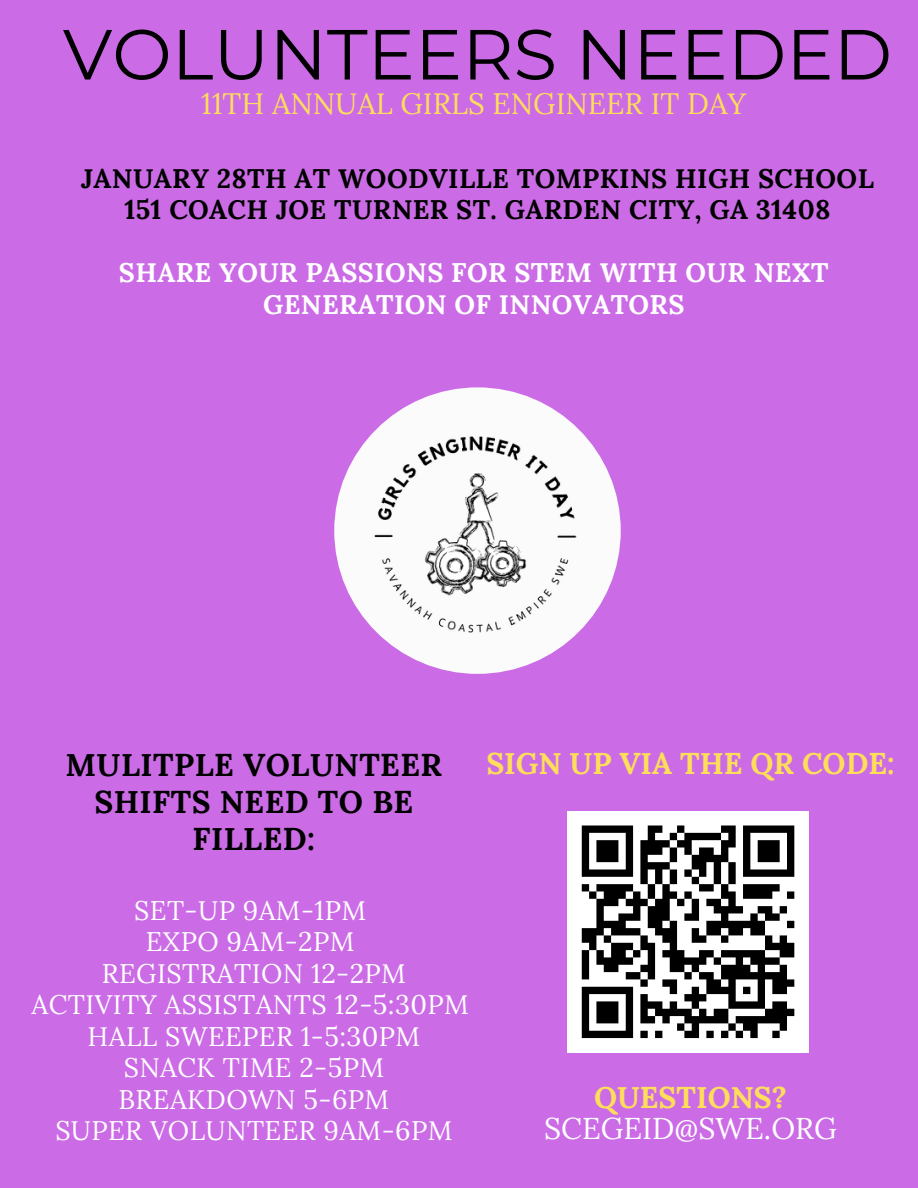
<style>
.page{position:relative;width:918px;height:1188px;background:#cb6ce6}
.page>*{position:absolute;margin:0;border:0;box-sizing:border-box;transform-origin:0 0}
.t1{font:70.8px "Montserrat";color:#000}
.t2{font:700 31.5px/37.2px "Lora";letter-spacing:.015em;color:#000;text-align:center}
.t3{font:700 30px "Lora";color:#ffde59}
.t4{font:30px "Lora";color:#fff}
.t5{font:29.4px "Lora";color:#ffde59}
.t6{font:26.85px/31.5px "Lora";letter-spacing:.015em;color:#fff;text-align:center}
.t7{font:700 26.85px/31.5px "Lora";letter-spacing:.015em;color:#000;text-align:center}
.t8{font:700 26.85px/31.5px "Lora";letter-spacing:.015em;color:#fff;text-align:center}
</style>
<div class="page">
<img style="left:334px;top:387px;width:287px;height:287px;border-radius:50%">
<div style="left:567px;top:811px;width:242px;height:242px;background:#fff"></div>
<svg style="left:581px;top:825px;width:214px;height:214px"></svg>
<h1 class="t1" style="left:63px;top:11px;width:831px">VOLUNTEERS NEEDED</h1>
<p class="t5" style="left:201px;top:85px;width:547px">11TH ANNUAL GIRLS ENGINEER IT DAY</p>
<p class="t7" style="left:81px;top:162px;width:794px">JANUARY 28TH AT WOODVILLE TOMPKINS HIGH SCHOOL<br>151 COACH JOE TURNER ST. GARDEN CITY, GA 31408</p>
<p class="t8" style="left:119px;top:257px;width:711px">SHARE YOUR PASSIONS FOR STEM WITH OUR NEXT<br>GENERATION OF INNOVATORS</p>
<p class="t2" style="left:66px;top:746px;width:378px">MULITPLE VOLUNTEER<br>SHIFTS NEED TO BE<br>FILLED:</p>
<p class="t3" style="left:486px;top:744px;width:410px">SIGN UP VIA THE QR CODE:</p>
<p class="t6" style="left:32px;top:894px;width:439px">SET-UP 9AM-1PM<br>EXPO 9AM-2PM<br>REGISTRATION 12-2PM<br>ACTIVITY ASSISTANTS 12-5:30PM<br>HALL SWEEPER 1-5:30PM<br>SNACK TIME 2-5PM<br>BREAKDOWN 5-6PM<br>SUPER VOLUNTEER 9AM-6PM</p>
<p class="t3" style="left:594px;top:1078px;width:194px">QUESTIONS?</p>
<p class="t4" style="left:544px;top:1109px;width:294px">SCEGEID@SWE.ORG</p>
</div>
